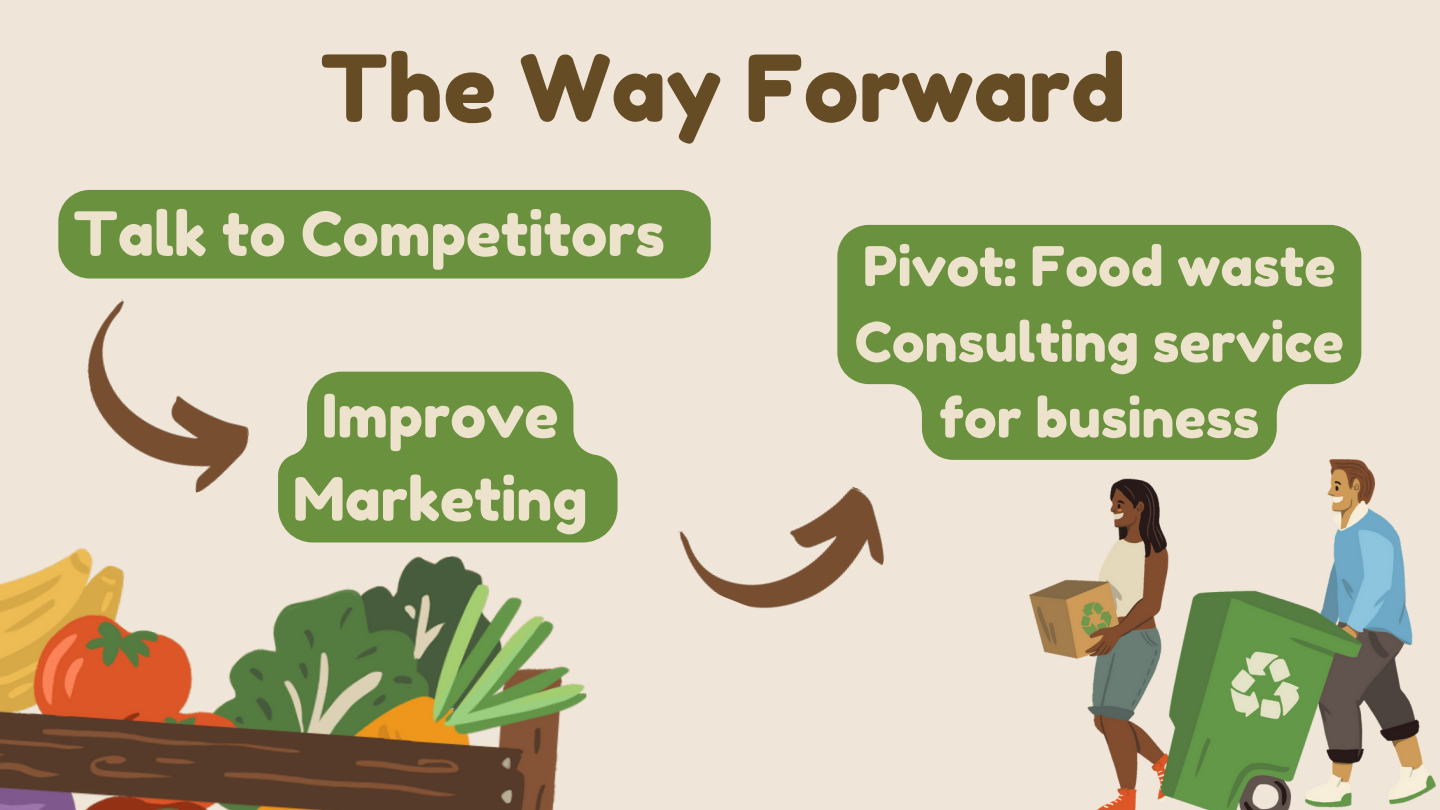
<style>
.page{position:relative;width:1440px;height:810px;background:#efe5d8}
.page>*{position:absolute;margin:0;border:0;box-sizing:border-box;transform-origin:0 0}
.t1{font:92px "Fredoka One";color:#664c25}
.t2{font:60.8px "Fredoka One";color:#ede2cc}
.t3{font:59.8px/83.2px "Fredoka One";color:#ede2cc;text-align:center}
.t4{font:54.6px/75.8px "Fredoka One";color:#ede2cc;text-align:center}
</style>
<div class="page">
<img style="left:0;top:542px;width:588px;height:268px">
<img style="left:1030px;top:460px;width:405px;height:350px">
<img style="left:87px;top:299px;width:162px;height:194px">
<svg style="left:278px;top:372px;width:340px;height:170px;fill:#6a913e"></svg>
<div style="left:58px;top:190px;width:653px;height:89px;background:#6a913e;border-radius:31px"></div>
<svg style="left:837px;top:225px;width:524px;height:235px;fill:#6a913e"></svg>
<img style="left:678px;top:433px;width:227px;height:176px">
<h1 class="t1" style="left:321px;top:32px;width:807px">The Way Forward</h1>
<p class="t2" style="left:73px;top:197px;width:593px">Talk to Competitors</p>
<p class="t3" style="left:293px;top:374px;width:296px">Improve<br>Marketing</p>
<p class="t4" style="left:855px;top:228px;width:491px">Pivot: Food waste<br>Consulting service for business</p>
</div>
